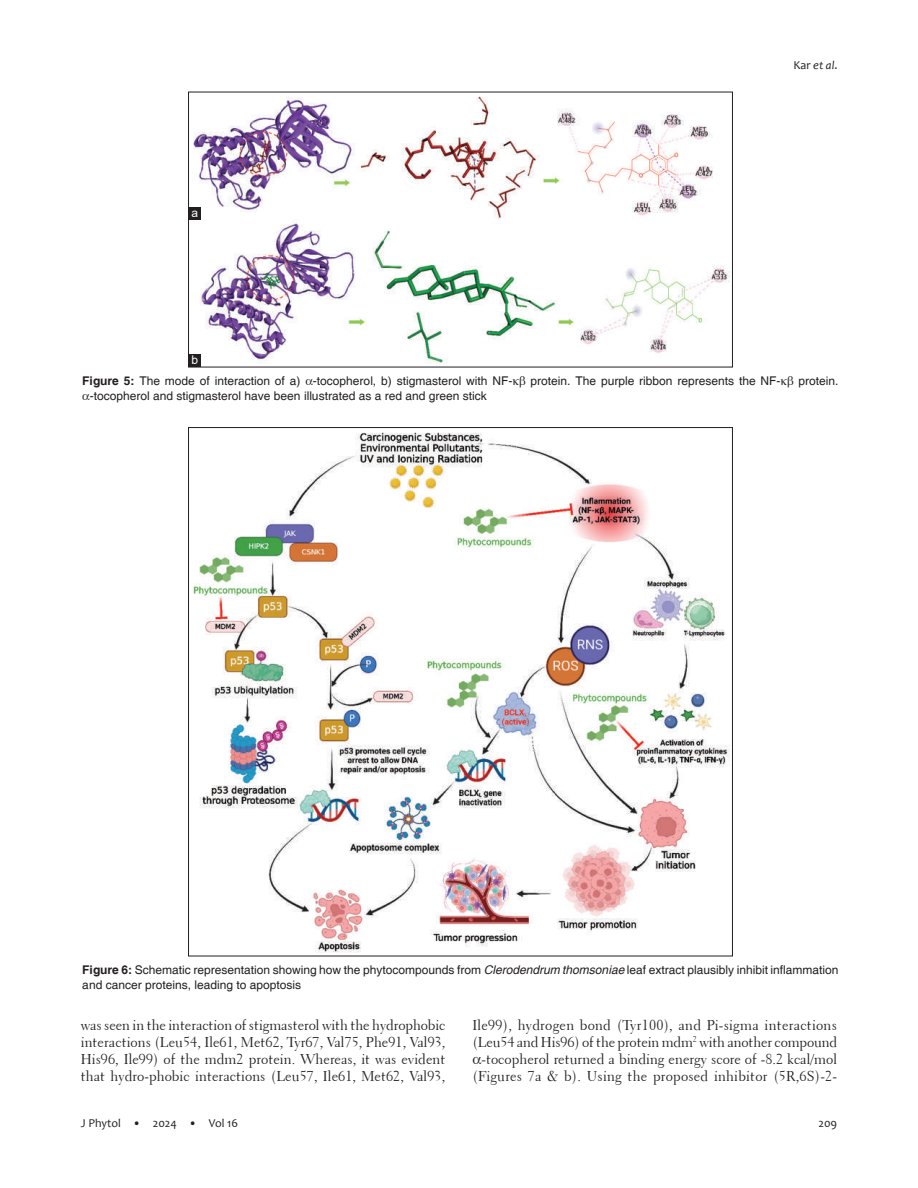
<style>
.page{position:relative;width:918px;height:1188px;background:#fff}
.page>*{position:absolute;margin:0;border:0;box-sizing:border-box;transform-origin:0 0}
.t1{font:14.25px/17.1px "Transitional 521 BT Roman A";color:#231f20;text-align:justify}
.t2{font:12px/15px "Helvetica";color:#231f20}
.t3{font:12px "Candara";color:#231f20}
.t4{font:12px "Arial";color:#fff}
.s1{font-style:italic}
.s2{font-weight:700}
</style>
<div class="page">
<img style="left:193px;top:432px;width:537px;height:521px">
<img style="left:193px;top:96px;width:537px;height:267px">
<div style="left:188px;top:92px;width:545px;height:275px;border:1px solid #231f20"></div>
<div style="left:188px;top:207px;width:13px;height:13px;background:#231f20"></div>
<div style="left:189px;top:354px;width:12px;height:13px;background:#231f20"></div>
<p class="t4" style="left:191px;top:205px;width:8px">a</p>
<p class="t4" style="left:192px;top:351px;width:8px">b</p>
<p class="t3" style="left:793px;top:58px;width:46px">Kar <span class="s1">et al</span>.</p>
<p class="t2" style="left:82px;top:374px;width:432px"><span class="s2">Figure 5:</span> The mode of interaction of a) -tocopherol, b) stigmasterol with NF-</p>
<p class="t2" style="left:531px;top:374px;width:252px">protein. The purple ribbon represents the NF-</p>
<p class="t2" style="left:799px;top:374px;width:42px">protein.</p>
<p class="t2" style="left:90px;top:389px;width:398px">-tocopherol and stigmasterol have been illustrated as a red and green stick</p>
<p class="t2" style="left:82px;top:963px;width:758px"><span class="s2">Figure 6:</span> Schematic representation showing how the phytocompounds from <span class="s1">Clerodendrum thomsoniae</span> leaf extract plausibly inhibit inflammation and cancer proteins, leading to apoptosis</p>
<p class="t1" style="left:81px;top:1017px;width:366px">was seen in the interaction of stigmasterol with the hydrophobic interactions (Leu54, Ile61, Met62, Tyr67, Val75, Phe91, Val93, His96, Ile99) of the mdm2 protein. Whereas, it was evident that hydro-phobic interactions (Leu57, Ile61, Met62, Val93,</p>
<p class="t1" style="left:472px;top:1017px;width:366px;text-align:right">Ile99), hydrogen bond (Tyr100), and Pi-sigma interactions (Leu54 and His96) of the protein mdm<sup>2</sup> with another compound -tocopherol returned a binding energy score of -8.2 kcal/mol (Figures 7a &amp; b). Using the proposed inhibitor (5R,6S)-2-</p>
<p class="t3" style="left:81px;top:1115px;width:159px">J Phytol • 2024 • Vol 16</p>
<p class="t3" style="left:818px;top:1115px;width:20px">209</p>
</div>
